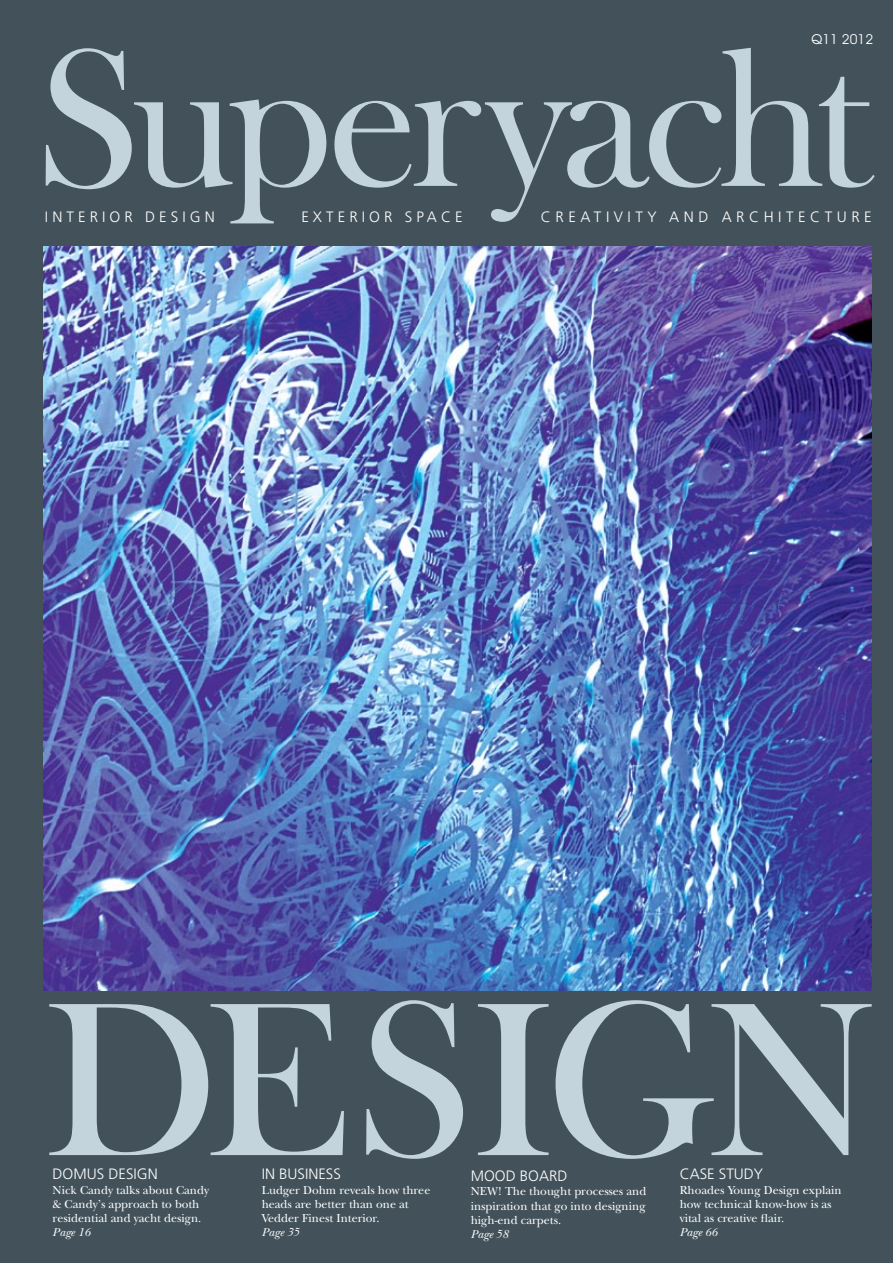
<style>
.page{position:relative;width:893px;height:1263px;background:#43525a}
.page>*{position:absolute;margin:0;border:0;box-sizing:border-box;transform-origin:0 0}
.t1{font:300 15px "Frutiger";color:#fff}
.t2{font:300 15px "Frutiger";letter-spacing:.27em;color:#fff}
.t3{font:300 15px "Frutiger";letter-spacing:.3em;color:#fff}
.t4{font:13.8px "Avant Garde IT Cby BT";color:#fff}
.t5{font:12px/14.2px "New Baskerville";color:#fff}
.t6{font:italic 12px "New Baskerville";color:#fff}
</style>
<div class="page">
<img style="left:44px;top:247px;width:827px;height:744px">
<svg style="left:49px;top:1000px;width:823px;height:159px"></svg>
<svg style="left:46px;top:48px;width:829px;height:175px"></svg>
<p class="t4" style="left:812px;top:31px;width:63px">Q11 2012</p>
<p class="t2" style="left:45px;top:209px;width:171px">INTERIOR DESIGN</p>
<p class="t2" style="left:301px;top:209px;width:163px">EXTERIOR SPACE</p>
<p class="t3" style="left:541px;top:209px;width:332px">CREATIVITY AND ARCHITECTURE</p>
<p class="t1" style="left:53px;top:1166px;width:107px">DOMUS DESIGN</p>
<p class="t5" style="left:53px;top:1182px;width:158px">Nick Candy talks about Candy &amp; Candy’s approach to both residential and yacht design.</p>
<p class="t6" style="left:53px;top:1225px;width:39px">Page 16</p>
<p class="t1" style="left:262px;top:1166px;width:81px">IN BUSINESS</p>
<p class="t5" style="left:262px;top:1182px;width:170px">Ludger Dohm reveals how three heads are better than one at<br>Vedder Finest Interior.</p>
<p class="t6" style="left:262px;top:1225px;width:39px">Page 35</p>
<p class="t1" style="left:471px;top:1167px;width:98px">MOOD BOARD</p>
<p class="t5" style="left:471px;top:1184px;width:177px;text-align:justify">NEW! The thought processes and inspiration that go into designing high-end carpets.</p>
<p class="t6" style="left:471px;top:1227px;width:39px">Page 58</p>
<p class="t1" style="left:680px;top:1166px;width:85px">CASE STUDY</p>
<p class="t5" style="left:680px;top:1182px;width:164px">Rhoades Young Design explain how technical know-how is as vital as creative flair.</p>
<p class="t6" style="left:680px;top:1225px;width:39px">Page 66</p>
</div>
